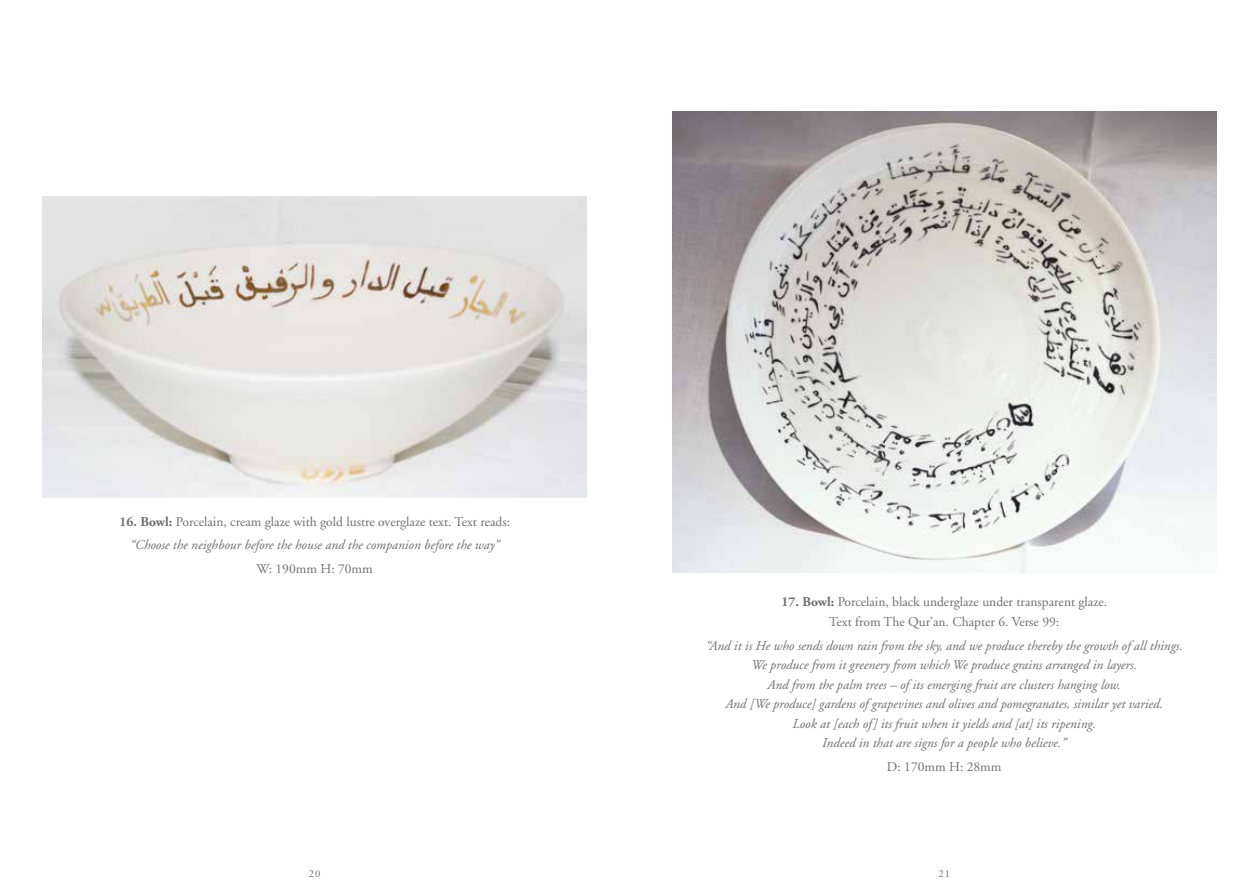
<style>
.page{position:relative;width:1259px;height:893px;background:#fff}
.page>*{position:absolute;margin:0;border:0;box-sizing:border-box;transform-origin:0 0}
.t1{font:italic 13.5px/19.5px "Adobe Garamond";color:#706f6f;text-align:center}
.t2{font:13.5px/19.5px "Adobe Garamond";color:#706f6f;text-align:center}
.t3{font:10.5px "Adobe Garamond";color:#706f6f}
.s1{font-weight:700;font-style:normal}
.s2{font-style:normal}
.s3{font-weight:700}
</style>
<div class="page">
<img style="left:43px;top:197px;width:544px;height:300px">
<img style="left:672px;top:112px;width:544px;height:461px">
<p class="t1" style="left:119px;top:510px;width:392px;line-height:23.7px"><span class="s1">16. Bowl:</span> <span class="s2">Porcelain, cream glaze with gold lustre overglaze text. Text reads: </span>“Choose the neighbour before the house and the companion before the way”</p>
<p class="t2" style="left:257px;top:559px;width:118px">W: 190mm H: 70mm</p>
<p class="t2" style="left:781px;top:593px;width:327px"><span class="s3">17. Bowl:</span> Porcelain, black underglaze under transparent glaze.<br>Text from The Qur’an. Chapter 6. Verse 99:</p>
<p class="t1" style="left:705px;top:636px;width:478px">“And it is He who sends down rain from the sky, and we produce thereby the growth of all things.<br>We produce from it greenery from which We produce grains arranged in layers.<br>And from the palm trees – of its emerging fruit are clusters hanging low.<br>And [We produce] gardens of grapevines and olives and pomegranates, similar yet varied.<br>Look at [each of] its fruit when it yields and [at] its ripening.<br>Indeed in that are signs for a people who believe.”</p>
<p class="t2" style="left:887px;top:757px;width:116px">D: 170mm H: 28mm</p>
<p class="t3" style="left:309px;top:868px;width:13px">20</p>
<p class="t3" style="left:938px;top:868px;width:13px">21</p>
</div>
